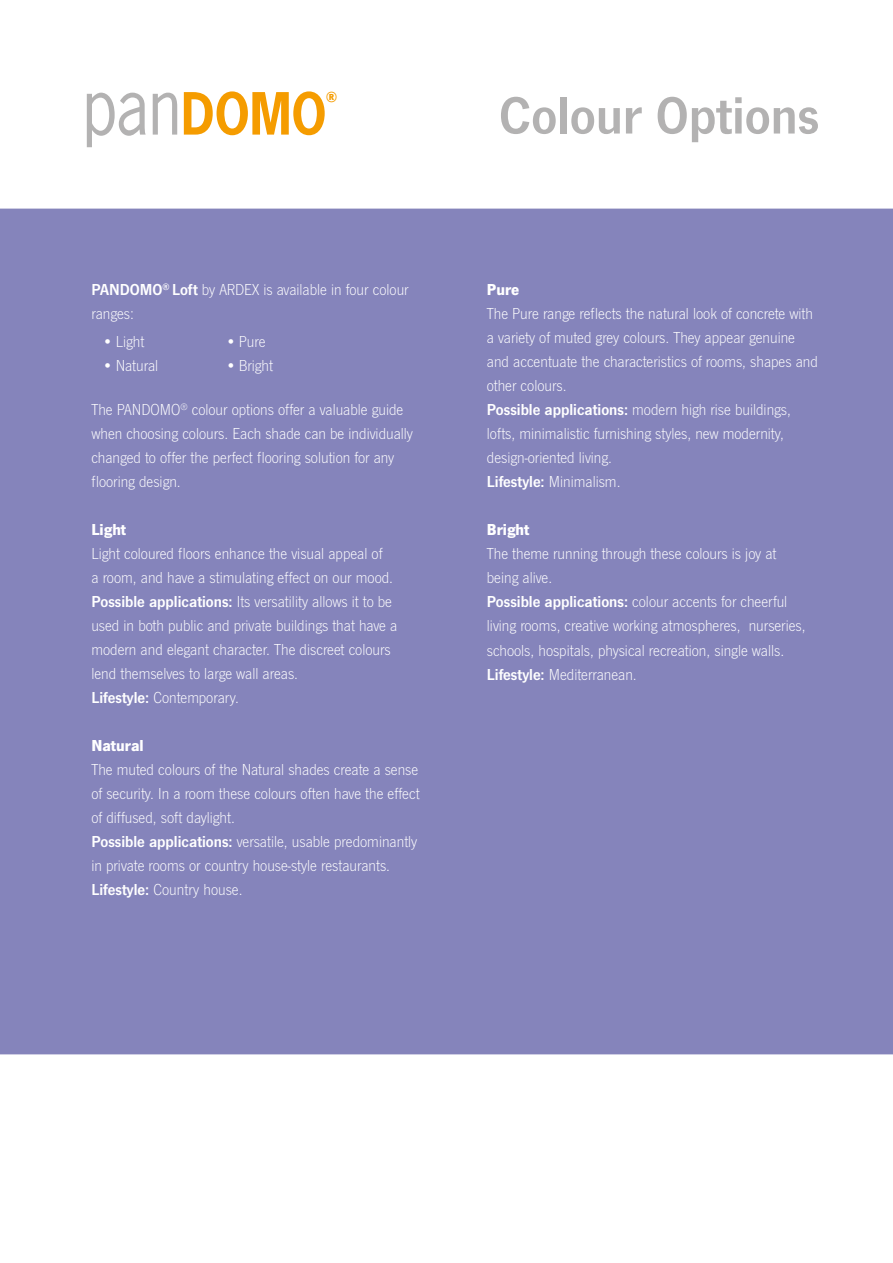
<style>
.page{position:relative;width:893px;height:1263px;background:#fff}
.page>*{position:absolute;margin:0;border:0;box-sizing:border-box;transform-origin:0 0}
.t1{font:600 54.3px "News Gothic T";color:#b3b2b2}
.t2{font:300 16.5px/24px "News Gothic T";color:#fff}
.t3{font:700 16.5px "News Gothic T";color:#fff}
.t4{font:700 15px "News Gothic T";color:#f59c00}
.s1{font-weight:600}
</style>
<div class="page">
<div style="left:0;top:208px;width:893px;height:846px;background:#8584bb"></div>
<svg style="left:87px;top:93px;width:59px;height:54px"></svg>
<svg style="left:153px;top:93px;width:24px;height:42px"></svg>
<svg style="left:184px;top:91px;width:141px;height:44px"></svg>
<p class="t4" style="left:326px;top:88px;width:12px">®</p>
<p class="t2" style="left:91px;top:277px;width:319px"><span class="s1">PANDOMO</span><sup>®</sup> <span class="s1">Loft</span> by ARDEX is available in four colour ranges:</p>
<p class="t2" style="left:102px;top:329px;width:44px">• Light</p>
<p class="t2" style="left:102px;top:353px;width:57px">• Natural</p>
<p class="t2" style="left:225px;top:329px;width:42px">• Pure</p>
<p class="t2" style="left:225px;top:353px;width:49px">• Bright</p>
<p class="t2" style="left:91px;top:397px;width:323px">The PANDOMO<sup>®</sup> colour options offer a valuable guide when choosing colours. Each shade can be individually changed to offer the perfect flooring solution for any flooring design.</p>
<p class="t3" style="left:91px;top:520px;width:36px">Light</p>
<p class="t2" style="left:91px;top:541px;width:307px">Light coloured floors enhance the visual appeal of<br>a room, and have a stimulating effect on our mood.<br><span class="s1">Possible applications:</span> Its versatility allows it to be used in both public and private buildings that have a modern and elegant character. The discreet colours lend themselves to large wall areas.<br><span class="s1">Lifestyle:</span> Contemporary.</p>
<p class="t3" style="left:91px;top:736px;width:54px">Natural</p>
<p class="t2" style="left:91px;top:758px;width:330px">The muted colours of the Natural shades create a sense of security. In a room these colours often have the effect of diffused, soft daylight.<br><span class="s1">Possible applications:</span> versatile, usable predominantly in private rooms or country house-style restaurants.<br><span class="s1">Lifestyle:</span> Country house.</p>
<h1 class="t1" style="left:499px;top:84px;width:322px">Colour Options</h1>
<p class="t3" style="left:487px;top:280px;width:34px">Pure</p>
<p class="t2" style="left:487px;top:302px;width:332px">The Pure range reflects the natural look of concrete with a variety of muted grey colours. They appear genuine and accentuate the characteristics of rooms, shapes and other colours.<br><span class="s1">Possible applications:</span> modern high rise buildings, lofts, minimalistic furnishing styles, new modernity, design-oriented living.<br><span class="s1">Lifestyle:</span> Minimalism.</p>
<p class="t3" style="left:487px;top:520px;width:44px">Bright</p>
<p class="t2" style="left:487px;top:542px;width:320px">The theme running through these colours is joy at being alive.<br><span class="s1">Possible applications:</span> colour accents for cheerful living rooms, creative working atmospheres, nurseries, schools, hospitals, physical recreation, single walls.<br><span class="s1">Lifestyle:</span> Mediterranean.</p>
</div>
